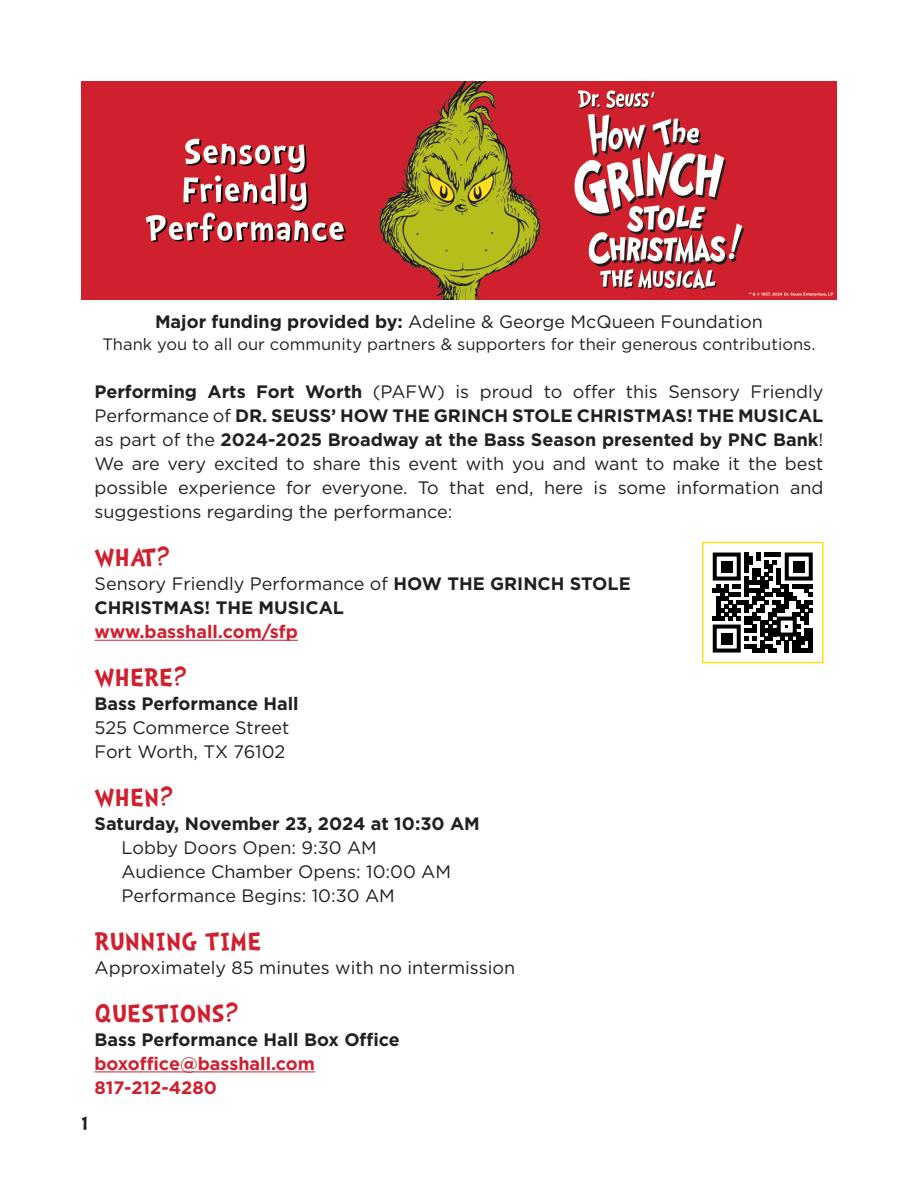
<style>
.page{position:relative;width:918px;height:1188px;background:#fff}
.page>*{position:absolute;margin:0;border:0;box-sizing:border-box;transform-origin:0 0}
.Box_02_01{font:700 31.5px "Doctor Soos";color:#d0202f}
.t1{font:700 24px "Doctor Soos";color:#231f20}
.Box_02_01-2{font:18px/24px "Gotham";color:#231f20;text-align:justify}
.Box_02_01-3{font:700 18px/24px "Gotham";color:#231f20}
.Box_02_01-4{font:700 18px "Gotham";color:#d0202f}
.Box_02_01-5{font:16.5px "Gotham";color:#231f20}
.s1{font-weight:700}
.s2{font-weight:400}
</style>
<div class="page">
<hr style="left:94px;top:640px;width:204px;height:1px;background:#d0202f">
<hr style="left:94px;top:1072px;width:221px;height:1px;background:#d0202f">
<img style="left:81px;top:81px;width:756px;height:218px">
<svg style="left:713px;top:553px;width:100px;height:100px"></svg>
<div style="left:713px;top:553px;width:28px;height:28px;border:4px solid #000"></div>
<div style="left:721px;top:561px;width:12px;height:12px;background:#000"></div>
<div style="left:785px;top:553px;width:28px;height:28px;border:4px solid #000"></div>
<div style="left:793px;top:561px;width:12px;height:12px;background:#000"></div>
<div style="left:713px;top:625px;width:28px;height:28px;border:4px solid #000"></div>
<div style="left:721px;top:633px;width:12px;height:12px;background:#000"></div>
<div style="left:702px;top:542px;width:122px;height:121px;border:2px solid #ffdf1b"></div>
<p class="Box_02_01-2" style="left:155px;top:309px;width:609px"><span class="s1">Major funding provided by:</span> Adeline &amp; George McQueen Foundation</p>
<p class="Box_02_01-5" style="left:103px;top:334px;width:714px">Thank you to all our community partners &amp; supporters for their generous contributions.</p>
<p class="Box_02_01-2" style="left:94px;top:379px;width:731px"><span class="s1">Performing Arts Fort Worth</span> (PAFW) is proud to offer this Sensory Friendly Performance of <span class="s1">DR. SEUSS’ HOW THE GRINCH STOLE CHRISTMAS! THE MUSICAL </span>as part of the <span class="s1">2024-2025 Broadway at the Bass Season presented by PNC Bank</span>!<br>We are very excited to share this event with you and want to make it the best possible experience for everyone. To that end, here is some information and suggestions regarding the performance:</p>
<p class="Box_02_01" style="left:94px;top:541px;width:77px">WHAT?</p>
<p class="Box_02_01-3" style="left:94px;top:571px;width:538px"><span class="s2">Sensory Friendly Performance of</span> HOW THE GRINCH STOLE<br>CHRISTMAS! THE MUSICAL</p>
<p class="Box_02_01-4" style="left:94px;top:621px;width:205px">www.basshall.com/sfp</p>
<p class="Box_02_01" style="left:94px;top:661px;width:94px">WHERE?</p>
<p class="Box_02_01-3" style="left:94px;top:691px;width:206px">Bass Performance Hall</p>
<p class="Box_02_01-2" style="left:94px;top:715px;width:196px">525 Commerce Street</p>
<p class="Box_02_01-2" style="left:94px;top:739px;width:192px">Fort Worth, TX 76102</p>
<p class="Box_02_01" style="left:94px;top:781px;width:81px">WHEN?</p>
<p class="Box_02_01-3" style="left:94px;top:811px;width:387px">Saturday, November 23, 2024 at 10:30 AM</p>
<p class="Box_02_01-2" style="left:122px;top:835px;width:257px">Lobby Doors Open: 9:30 AM</p>
<p class="Box_02_01-2" style="left:122px;top:859px;width:331px">Audience Chamber Opens: 10:00 AM</p>
<p class="Box_02_01-2" style="left:122px;top:883px;width:275px">Performance Begins: 10:30 AM</p>
<p class="Box_02_01" style="left:94px;top:925px;width:169px">RUNNING TIME</p>
<p class="Box_02_01-2" style="left:94px;top:955px;width:422px">Approximately 85 minutes with no intermission</p>
<p class="Box_02_01" style="left:94px;top:997px;width:146px">QUESTIONS?</p>
<p class="Box_02_01-3" style="left:94px;top:1027px;width:307px">Bass Performance Hall Box Office</p>
<p class="Box_02_01-4" style="left:94px;top:1053px;width:222px">boxoffice@basshall.com</p>
<p class="Box_02_01-4" style="left:94px;top:1077px;width:124px">817-212-4280</p>
<h2 class="t1" style="left:81px;top:1112px;width:9px">1</h2>
</div>
